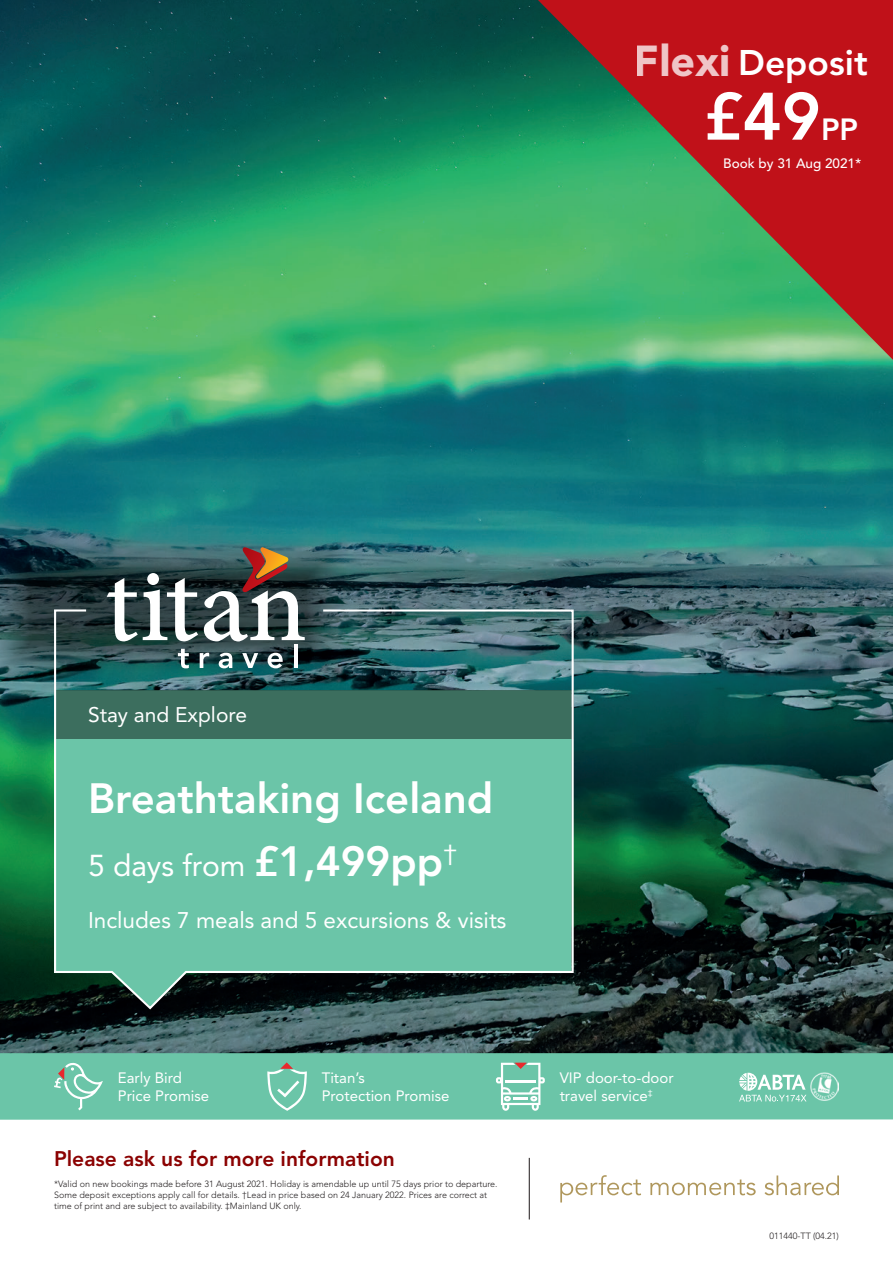
<style>
.page{position:relative;width:893px;height:1263px;background:#fff}
.page>*{position:absolute;margin:0;border:0;box-sizing:border-box;transform-origin:0 0}
.t1{font:800 66.3px "Avenir LT Std";color:#fff}
.t2{font:800 42px "Avenir LT Std";color:#fff}
.t3{font:800 35.4px "Avenir LT Std";color:#fff}
.t4{font:30px "Avenir LT Std";color:#fff}
.t5{font:22.5px "Avenir LT Std";color:#fff}
.t6{font:800 21px "Avenir LT Std";color:#8b0202}
.t7{font:21px "Avenir LT Std";color:#fff}
.t8{font:15px/18px "Avenir LT Std";color:#fff}
.t9{font:500 13.5px "Avenir LT Std";color:#fff}
.t10{font:300 9px/10.8px "Avenir LT Std";color:#231f20}
.s1{font-weight:900;font-size:43.05px}
.s2{font-size:30.45px}
.s3{font-weight:800;font-size:42px}
</style>
<div class="page">
<img style="left:0;top:0;width:893px;height:1053px">
<hr style="left:529px;top:1158px;width:1px;height:61px;background:#231f20">
<svg style="left:560px;top:1175px;width:81px;height:27px"></svg>
<svg style="left:650px;top:1179px;width:106px;height:16px"></svg>
<svg style="left:764px;top:1175px;width:75px;height:20px"></svg>
<div style="left:0;top:1053px;width:893px;height:67px;background:#6bc5a8"></div>
<svg style="left:739px;top:1073px;width:67px;height:28px"></svg>
<img style="left:810px;top:1072px;width:29px;height:29px">
<svg style="left:496px;top:1063px;width:49px;height:48px"></svg>
<svg style="left:54px;top:1062px;width:49px;height:48px"></svg>
<svg style="left:267px;top:1062px;width:40px;height:48px"></svg>
<svg style="left:538px;top:0;width:355px;height:360px;background:#806143"></svg>
<svg style="left:0;top:531px;width:353px;height:159px;background:#2b5359"></svg>
<svg style="left:53px;top:608px;width:522px;height:403px;background:#559a87"></svg>
<div style="left:147px;top:573px;width:12px;height:12px;background:#fff;border-radius:50%"></div>
<svg style="left:107px;top:578px;width:91px;height:63px"></svg>
<svg style="left:204px;top:547px;width:101px;height:94px"></svg>
<svg style="left:178px;top:649px;width:11px;height:19px"></svg>
<svg style="left:200px;top:653px;width:9px;height:15px"></svg>
<svg style="left:219px;top:653px;width:13px;height:15px"></svg>
<svg style="left:242px;top:653px;width:16px;height:15px"></svg>
<svg style="left:268px;top:653px;width:15px;height:15px"></svg>
<hr style="left:294px;top:644px;width:4px;height:24px;background:#fff">
<p class="t3" style="left:634px;top:42px;width:235px"><span class="s1">Flexi</span> Deposit</p>
<p class="t1" style="left:703px;top:77px;width:156px">£49<span class="s2">pp</span></p>
<p class="t9" style="left:723px;top:156px;width:140px">Book by 31 Aug 2021*</p>
<p class="t7" style="left:88px;top:703px;width:161px">Stay and Explore</p>
<p class="t2" style="left:88px;top:773px;width:407px">Breathtaking Iceland</p>
<p class="t4" style="left:88px;top:848px;width:370px">5 days from <span class="s3">£1,499pp</span><sup>†</sup></p>
<p class="t5" style="left:88px;top:907px;width:420px">Includes 7 meals and 5 excursions &amp; visits</p>
<p class="t8" style="left:118px;top:1069px;width:93px">Early Bird<br>Price Promise</p>
<p class="t8" style="left:322px;top:1069px;width:129px">Titan’s<br>Protection Promise</p>
<p class="t6" style="left:54px;top:1146px;width:342px">Please ask us for more information</p>
<p class="t10" style="left:54px;top:1178px;width:445px">*Valid on new bookings made before 31 August 2021. Holiday is amendable up until 75 days prior to departure.<br>Some deposit exceptions apply call for details. †Lead in price based on 24 January 2022. Prices are correct at time of print and are subject to availability. ‡Mainland UK only.</p>
<p class="t8" style="left:560px;top:1069px;width:116px">VIP door-to-door travel service<sup>‡</sup></p>
<p class="t10" style="left:769px;top:1231px;width:71px">011440-TT (04.21)</p>
</div>
